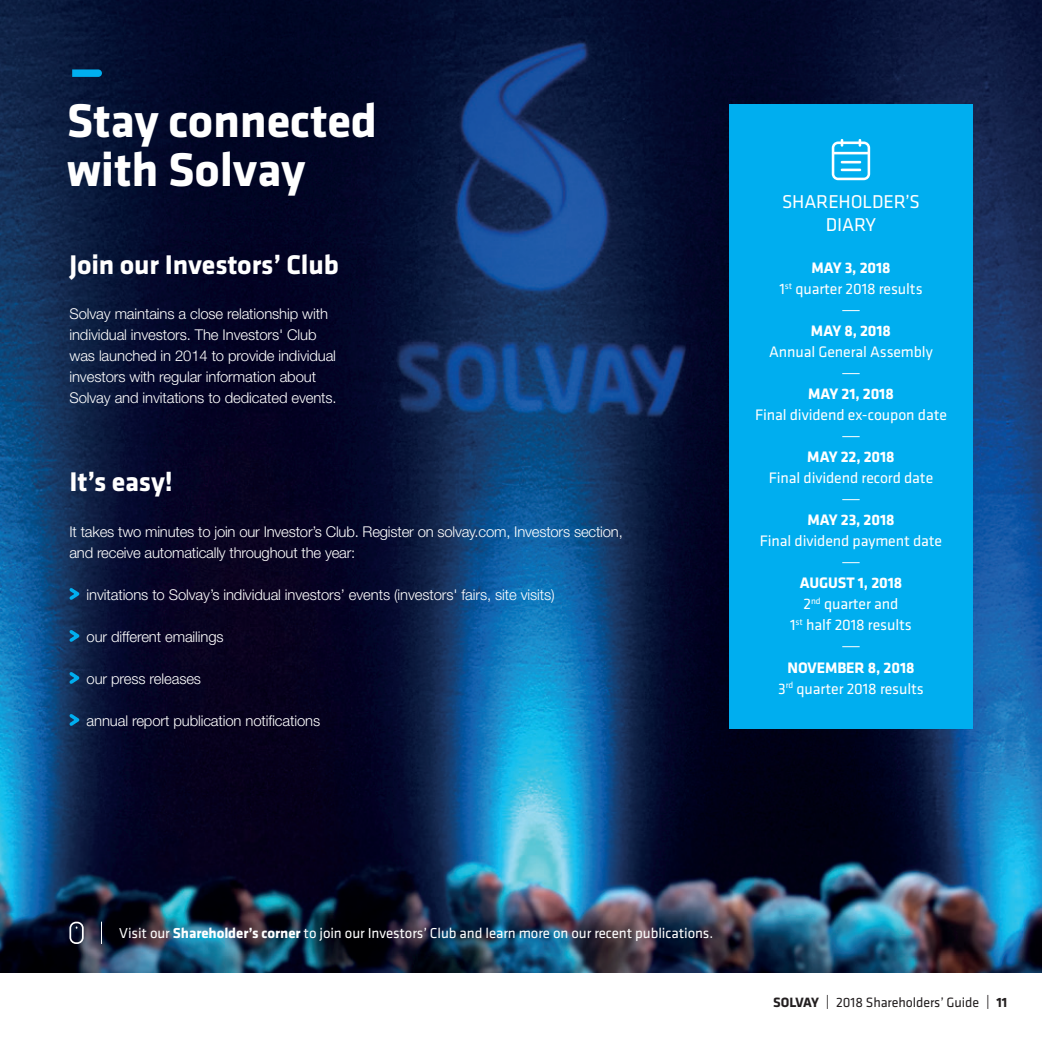
<style>
.page{position:relative;width:1042px;height:1042px;background:#fff}
.page>*{position:absolute;margin:0;border:0;box-sizing:border-box;transform-origin:0 0}
.t1{font:700 49px/49px "Klavika";letter-spacing:-.005em;color:#fff}
.t2{font:700 28px "Klavika";letter-spacing:-.005em;color:#fff}
.t3{font:19.25px/23.1px "Klavika";letter-spacing:-.005em;color:#fff;text-align:center}
.t4{font:15.75px/21px "Klavika";letter-spacing:-.005em;color:#fff;text-align:center}
.t5{font:700 15.75px "Klavika";letter-spacing:-.005em;color:#fff}
.t6{font:300 14.88px/21px "Helvetica Neue LT Std";letter-spacing:-.01em;color:#fff}
.t7{font:14.88px "Klavika";letter-spacing:-.005em;color:#fff}
.t8{font:14px "Klavika";letter-spacing:-.005em;color:#231f20}
.s1{font-weight:700}
</style>
<div class="page">
<img style="left:0;top:0;width:1042px;height:972px">
<div style="left:729px;top:104px;width:243px;height:624px;background:#00aeef"></div>
<svg style="left:832px;top:139px;width:38px;height:41px"></svg>
<hr style="left:841px;top:161px;width:20px;height:2px;background:#fff">
<hr style="left:841px;top:169px;width:20px;height:2px;background:#fff">
<svg style="left:842px;top:310px;width:17px;height:1px"></svg>
<svg style="left:842px;top:373px;width:17px;height:1px"></svg>
<svg style="left:842px;top:436px;width:17px;height:1px"></svg>
<svg style="left:842px;top:499px;width:17px;height:1px"></svg>
<svg style="left:842px;top:562px;width:17px;height:1px"></svg>
<svg style="left:842px;top:646px;width:17px;height:1px"></svg>
<svg style="left:72px;top:69px;width:30px;height:8px"></svg>
<svg style="left:66px;top:585px;width:18px;height:18px"></svg>
<svg style="left:66px;top:627px;width:18px;height:18px"></svg>
<svg style="left:66px;top:669px;width:18px;height:18px"></svg>
<svg style="left:66px;top:711px;width:18px;height:18px"></svg>
<svg style="left:69px;top:921px;width:15px;height:23px"></svg>
<svg style="left:101px;top:921px;width:1px;height:23px"></svg>
<h1 class="t1" style="left:67px;top:94px;width:312px">Stay connected with Solvay</h1>
<h2 class="t2" style="left:69px;top:244px;width:271px">Join our Investors’ Club</h2>
<p class="t6" style="left:69px;top:303px;width:269px">Solvay maintains a close relationship with individual investors. The Investors' Club was launched in 2014 to provide individual investors with regular information about Solvay and invitations to dedicated events.</p>
<h2 class="t2" style="left:69px;top:462px;width:105px">It’s easy!</h2>
<p class="t6" style="left:69px;top:521px;width:555px">It takes two minutes to join our Investor’s Club. Register on solvay.com, Investors section, and receive automatically throughout the year:</p>
<p class="t6" style="left:87px;top:584px;width:470px">invitations to Solvay’s individual investors’ events (investors' fairs, site visits)</p>
<p class="t6" style="left:87px;top:626px;width:139px">our different emailings</p>
<p class="t6" style="left:87px;top:668px;width:116px">our press releases</p>
<p class="t6" style="left:87px;top:710px;width:235px">annual report publication notifications</p>
<p class="t3" style="left:782px;top:190px;width:139px">SHAREHOLDER’S<br>DIARY</p>
<p class="t4" style="left:779px;top:257px;width:145px"><span class="s1">MAY 3, 2018<br></span>1<sup>st</sup> quarter 2018 results</p>
<p class="t5" style="left:811px;top:320px;width:82px">MAY 8, 2018</p>
<p class="t4" style="left:769px;top:341px;width:165px">Annual General Assembly</p>
<p class="t5" style="left:808px;top:383px;width:87px">MAY 21, 2018</p>
<p class="t4" style="left:755px;top:404px;width:193px">Final dividend ex-coupon date</p>
<p class="t5" style="left:807px;top:446px;width:89px">MAY 22, 2018</p>
<p class="t4" style="left:769px;top:467px;width:166px">Final dividend record date</p>
<p class="t5" style="left:807px;top:509px;width:89px">MAY 23, 2018</p>
<p class="t4" style="left:760px;top:530px;width:184px">Final dividend payment date</p>
<p class="t4" style="left:790px;top:572px;width:123px"><span class="s1">AUGUST 1, 2018<br></span>2<sup>nd</sup> quarter and<br>1<sup>st</sup> half 2018 results</p>
<p class="t4" style="left:778px;top:656px;width:147px"><span class="s1">NOVEMBER 8, 2018<br></span>3<sup>rd</sup> quarter 2018 results</p>
<p class="t7" style="left:119px;top:923px;width:595px">Visit our <span class="s1">Shareholder’s corner</span> to join our Investors’ Club and learn more on our recent publications.</p>
<p class="t8" style="left:773px;top:993px;width:235px"><span class="s1">SOLVAY</span> | 2018 Shareholders’ Guide | <span class="s1">11</span></p>
</div>
